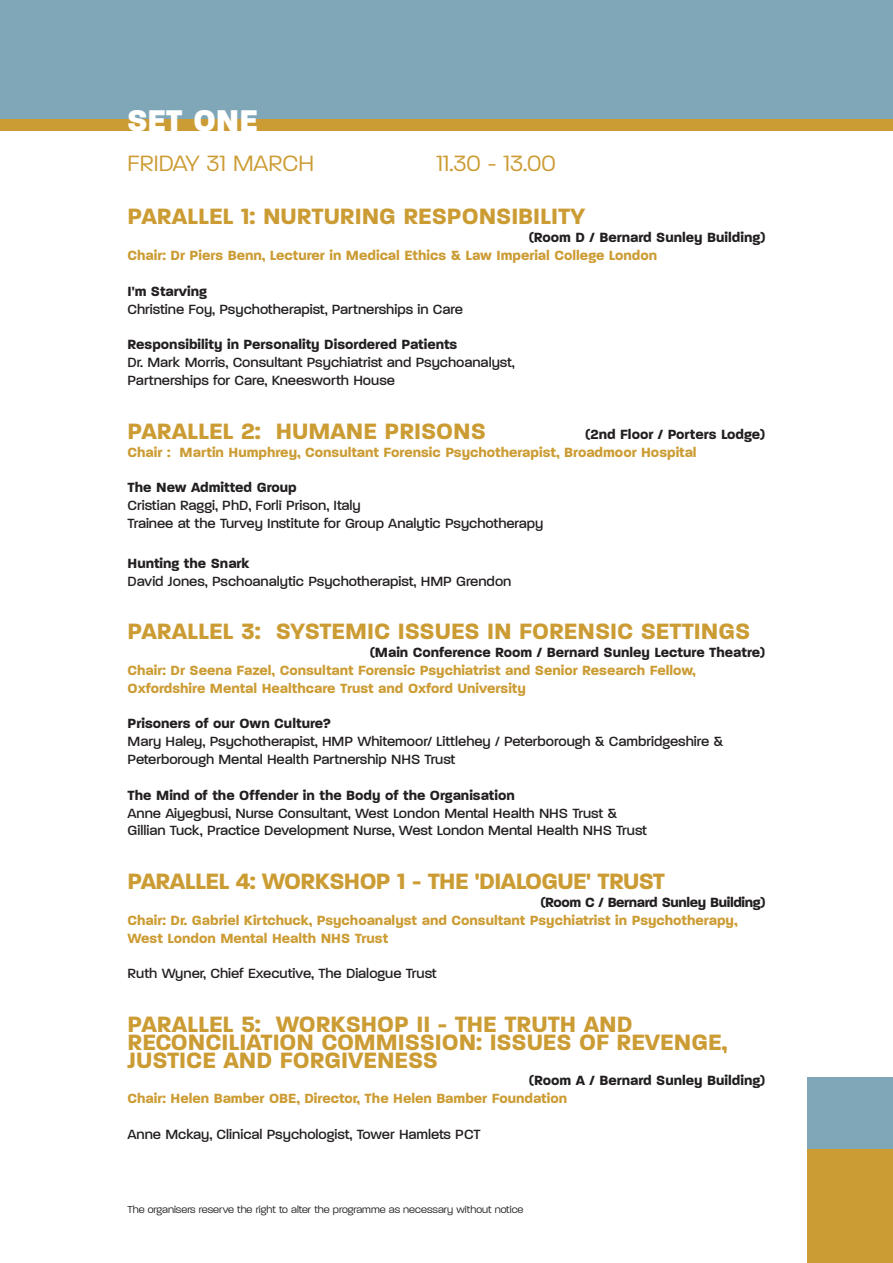
<style>
.page{position:relative;width:893px;height:1263px;background:#fff}
.page>*{position:absolute;margin:0;border:0;box-sizing:border-box;transform-origin:0 0}
.t1{font:800 40.5px "Paralucent";color:#fff}
.t2{font:700 30px "Paralucent";color:#cc9c34}
.t3{font:700 30px "Paralucent";letter-spacing:-.02em;color:#cc9c34}
.t4{font:300 30px "Paralucent";color:#cc9c34}
.t5{font:500 18px/18px "Paralucent";color:#231f20}
.t6{font:700 18px/17.9px "Paralucent";color:#cc9c34}
.t7{font:700 18px "Paralucent";color:#231f20}
.t8{font:700 18px "Paralucent";letter-spacing:-.02em;color:#231f20}
.t9{font:300 13.5px "Paralucent";color:#231f20}
</style>
<div class="page">
<div style="left:0;top:0;width:893px;height:131px;background:#80a7b7"></div>
<div style="left:0;top:119px;width:893px;height:12px;background:#cc9c34"></div>
<div style="left:808px;top:1148px;width:85px;height:115px;background:#cc9c34"></div>
<div style="left:808px;top:1077px;width:85px;height:71px;background:#80a7b7"></div>
<h1 class="t1" style="left:128px;top:93px;width:132px">SET ONE</h1>
<h2 class="t4" style="left:128px;top:143px;width:188px">FRIDAY 31 MARCH</h2>
<h2 class="t4" style="left:436px;top:143px;width:121px">11.30 - 13.00</h2>
<h2 class="t2" style="left:128px;top:196px;width:459px">PARALLEL 1: NURTURING RESPONSIBILITY</h2>
<p class="t7" style="left:529px;top:225px;width:238px">(Room D / Bernard Sunley Building)</p>
<p class="t6" style="left:128px;top:245px;width:531px">Chair: Dr Piers Benn, Lecturer in Medical Ethics &amp; Law Imperial College London</p>
<p class="t7" style="left:128px;top:279px;width:81px">I'm Starving</p>
<p class="t5" style="left:128px;top:298px;width:337px">Christine Foy, Psychotherapist, Partnerships in Care</p>
<p class="t7" style="left:128px;top:333px;width:331px">Responsibility in Personality Disordered Patients</p>
<p class="t5" style="left:128px;top:352px;width:389px">Dr. Mark Morris, Consultant Psychiatrist and Psychoanalyst,<br>Partnerships for Care, Kneesworth House</p>
<h2 class="t2" style="left:128px;top:411px;width:360px">PARALLEL 2: HUMANE PRISONS</h2>
<p class="t7" style="left:585px;top:422px;width:182px">(2nd Floor / Porters Lodge)</p>
<p class="t6" style="left:128px;top:441px;width:571px">Chair : Martin Humphrey, Consultant Forensic Psychotherapist, Broadmoor Hospital</p>
<p class="t7" style="left:128px;top:476px;width:171px">The New Admitted Group</p>
<p class="t5" style="left:128px;top:495px;width:417px">Cristian Raggi, PhD, Forlì Prison, Italy<br>Trainee at the Turvey Institute for Group Analytic Psychotherapy</p>
<p class="t7" style="left:128px;top:551px;width:123px">Hunting the Snark</p>
<p class="t5" style="left:128px;top:570px;width:385px">David Jones, Pschoanalytic Psychotherapist, HMP Grendon</p>
<h2 class="t2" style="left:128px;top:611px;width:624px">PARALLEL 3: SYSTEMIC ISSUES IN FORENSIC SETTINGS</h2>
<p class="t7" style="left:370px;top:640px;width:397px">(Main Conference Room / Bernard Sunley Lecture Theatre)</p>
<p class="t6" style="left:128px;top:660px;width:570px">Chair: Dr Seena Fazel, Consultant Forensic Psychiatrist and Senior Research Fellow,<br>Oxfordshire Mental Healthcare Trust and Oxford University</p>
<p class="t7" style="left:128px;top:711px;width:205px">Prisoners of our Own Culture?</p>
<p class="t5" style="left:128px;top:731px;width:597px">Mary Haley, Psychotherapist, HMP Whitemoor/ Littlehey / Peterborough &amp; Cambridgeshire &amp;<br>Peterborough Mental Health Partnership NHS Trust</p>
<p class="t7" style="left:128px;top:783px;width:389px">The Mind of the Offender in the Body of the Organisation</p>
<p class="t5" style="left:128px;top:802px;width:521px">Anne Aiyegbusi, Nurse Consultant, West London Mental Health NHS Trust &amp;<br>Gillian Tuck, Practice Development Nurse, West London Mental Health NHS Trust</p>
<h2 class="t3" style="left:128px;top:861px;width:539px">PARALLEL 4: WORKSHOP 1 - THE 'DIALOGUE' TRUST</h2>
<p class="t8" style="left:540px;top:890px;width:227px">(Room C / Bernard Sunley Building)</p>
<p class="t6" style="left:128px;top:909px;width:611px">Chair: Dr. Gabriel Kirtchuck, Psychoanalyst and Consultant Psychiatrist in Psychotherapy,<br>West London Mental Health NHS Trust</p>
<p class="t5" style="left:128px;top:963px;width:311px">Ruth Wyner, Chief Executive, The Dialogue Trust</p>
<h2 class="t2" style="left:128px;top:1004px;width:506px">PARALLEL 5: WORKSHOP II - THE TRUTH AND</h2>
<h2 class="t2" style="left:128px;top:1022px;width:601px">RECONCILIATION COMMISSION: ISSUES OF REVENGE,</h2>
<h2 class="t2" style="left:128px;top:1039px;width:312px">JUSTICE AND FORGIVENESS</h2>
<p class="t7" style="left:529px;top:1068px;width:238px">(Room A / Bernard Sunley Building)</p>
<p class="t6" style="left:128px;top:1088px;width:441px">Chair: Helen Bamber OBE, Director, The Helen Bamber Foundation</p>
<p class="t5" style="left:128px;top:1124px;width:355px">Anne Mckay, Clinical Psychologist, Tower Hamlets PCT</p>
<p class="t9" style="left:128px;top:1201px;width:397px">The organisers reserve the right to alter the programme as necessary without notice</p>
</div>
